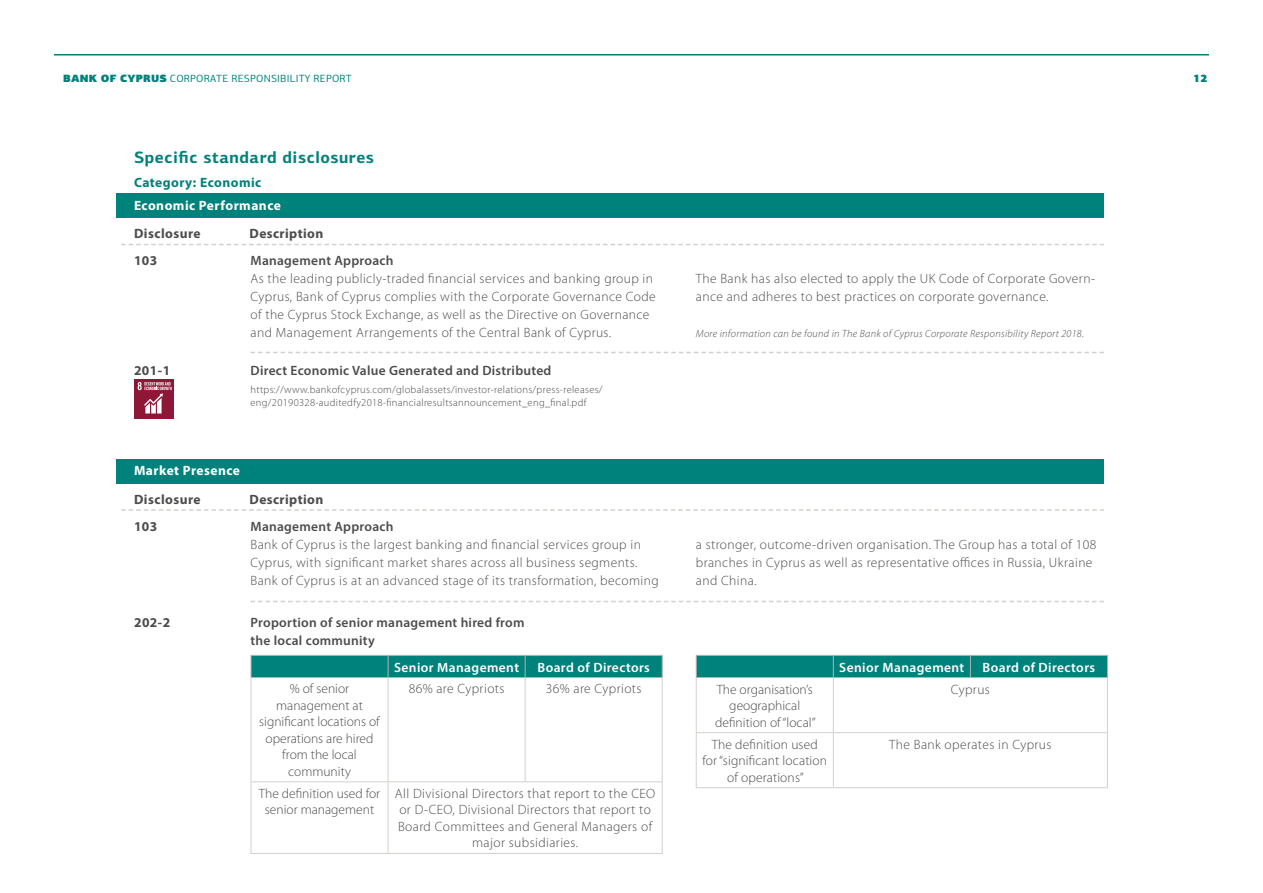
<style>
.page{position:relative;width:1263px;height:893px;background:#fff}
.page>*{position:absolute;margin:0;border:0;box-sizing:border-box;transform-origin:0 0}
.t1{font:700 16.5px "PF Centro Sans Pro";letter-spacing:.035em;color:#00827c}
.t2{font:300 13.5px/18px "Myriad Pro";letter-spacing:.03em;color:#4d4c4c}
.t3{font:300 13.5px/16.5px "Myriad Pro";letter-spacing:.01em;color:#4d4b4d;text-align:center}
.t4{font:300 13.5px/16.5px "Myriad Pro";letter-spacing:.03em;color:#4d4b4d;text-align:center}
.t5{font:600 13.5px/18px "Myriad Pro";letter-spacing:.02em;color:#4d4c4c}
.t6{font:600 13.5px "Myriad Pro";letter-spacing:.03em;color:#fff}
.t7{font:700 13.5px "Myriad Pro";letter-spacing:.035em;color:#4d4c4c}
.t8{font:700 13.5px "Myriad Pro";letter-spacing:.035em;color:#fff}
.t9{font:700 13.5px "Myriad Pro";letter-spacing:.035em;color:#00827c}
.t10{font:300 10.5px/13.5px "Myriad Pro";letter-spacing:.03em;color:#4d4c4c}
.t11{font:italic 300 10.5px "Myriad Pro";letter-spacing:.03em;color:#4d4c4c}
.t12{font:10.5px "PF Centro Sans Pro";letter-spacing:.02em;color:#00827c}
.t13{font:10.5px "PF Centro Sans Pro U Black";color:#00827c}
.s1{font-family:"PF Centro Sans Pro U Black"}
</style>
<div class="page">
<hr style="left:54px;top:54px;width:1155px;height:2px;background:#00827c">
<div style="left:116px;top:194px;width:988px;height:24px;background:#00827c"></div>
<svg style="left:121px;top:244px;width:983px;height:1px"></svg>
<div style="left:134px;top:379px;width:39px;height:39px;background:#8e1737"></div>
<svg style="left:138px;top:382px;width:34px;height:31px"></svg>
<div style="left:116px;top:459px;width:988px;height:24px;background:#00827c"></div>
<svg style="left:121px;top:509px;width:983px;height:2px"></svg>
<div style="left:251px;top:655px;width:412px;height:22px;background:#00827c"></div>
<hr style="left:251px;top:677px;width:137px;height:1px;background:#b2b4b3">
<hr style="left:388px;top:677px;width:137px;height:1px;background:#b2b4b3">
<hr style="left:525px;top:677px;width:138px;height:1px;background:#b2b4b3">
<hr style="left:251px;top:678px;width:1px;height:103px;background:#d2d1cb">
<hr style="left:388px;top:678px;width:1px;height:103px;background:#d2d1cb">
<hr style="left:525px;top:678px;width:1px;height:103px;background:#d2d1cb">
<hr style="left:662px;top:678px;width:1px;height:103px;background:#d2d1cb">
<hr style="left:251px;top:781px;width:137px;height:1px;background:#d2d1cb">
<hr style="left:251px;top:782px;width:1px;height:71px;background:#d2d1cb">
<hr style="left:388px;top:781px;width:137px;height:1px;background:#d2d1cb">
<hr style="left:388px;top:782px;width:1px;height:71px;background:#d2d1cb">
<hr style="left:525px;top:781px;width:138px;height:1px;background:#d2d1cb">
<hr style="left:662px;top:782px;width:1px;height:71px;background:#d2d1cb">
<hr style="left:251px;top:853px;width:137px;height:1px;background:#d2d1cb">
<hr style="left:388px;top:853px;width:137px;height:1px;background:#d2d1cb">
<hr style="left:525px;top:853px;width:138px;height:1px;background:#d2d1cb">
<div style="left:696px;top:655px;width:412px;height:22px;background:#00827c"></div>
<hr style="left:696px;top:677px;width:137px;height:1px;background:#b2b4b3">
<hr style="left:833px;top:677px;width:137px;height:1px;background:#b2b4b3">
<hr style="left:970px;top:677px;width:138px;height:1px;background:#b2b4b3">
<hr style="left:696px;top:678px;width:1px;height:54px;background:#d2d1cb">
<hr style="left:833px;top:678px;width:1px;height:54px;background:#d2d1cb">
<hr style="left:1107px;top:678px;width:1px;height:54px;background:#d2d1cb">
<hr style="left:696px;top:732px;width:137px;height:1px;background:#d2d1cb">
<hr style="left:696px;top:733px;width:1px;height:54px;background:#d2d1cb">
<hr style="left:833px;top:732px;width:137px;height:1px;background:#d2d1cb">
<hr style="left:833px;top:733px;width:1px;height:54px;background:#d2d1cb">
<hr style="left:970px;top:732px;width:138px;height:1px;background:#d2d1cb">
<hr style="left:1107px;top:733px;width:1px;height:54px;background:#d2d1cb">
<hr style="left:696px;top:787px;width:137px;height:1px;background:#d2d1cb">
<hr style="left:833px;top:787px;width:137px;height:1px;background:#d2d1cb">
<hr style="left:970px;top:787px;width:138px;height:1px;background:#d2d1cb">
<svg style="left:251px;top:352px;width:853px;height:1px"></svg>
<svg style="left:251px;top:601px;width:853px;height:1px"></svg>
<p class="t12" style="left:63px;top:73px;width:290px"><span class="s1">BANK OF CYPRUS</span> CORPORATE RESPONSIBILITY REPORT</p>
<p class="t13" style="left:1193px;top:72px;width:15px">12</p>
<p class="t1" style="left:134px;top:147px;width:242px">Specific standard disclosures</p>
<p class="t9" style="left:134px;top:173px;width:129px">Category: Economic</p>
<p class="t8" style="left:134px;top:197px;width:148px">Economic Performance</p>
<p class="t7" style="left:134px;top:225px;width:68px">Disclosure</p>
<p class="t7" style="left:250px;top:225px;width:75px">Description</p>
<p class="t5" style="left:251px;top:251px;width:145px">Management Approach</p>
<p class="t2" style="left:251px;top:270px;width:407px">As the leading publicly-traded financial services and banking group in Cyprus, Bank of Cyprus complies with the Corporate Governance Code of the Cyprus Stock Exchange, as well as the Directive on Governance and Management Arrangements of the Central Bank of Cyprus.</p>
<p class="t2" style="left:696px;top:270px;width:401px">The Bank has also elected to apply the UK Code of Corporate Govern&shy;ance and adheres to best practices on corporate governance.</p>
<p class="t7" style="left:134px;top:252px;width:25px">103</p>
<p class="t11" style="left:696px;top:328px;width:390px">More information can be found in The Bank of Cyprus Corporate Responsibility Report 2018.</p>
<p class="t7" style="left:134px;top:361px;width:38px">201-1</p>
<p class="t5" style="left:251px;top:361px;width:302px">Direct Economic Value Generated and Distributed</p>
<p class="t10" style="left:251px;top:383px;width:354px">https://www.bankofcyprus.com/globalassets/investor-relations/press-releases/ eng/20190328-auditedfy2018-financialresultsannouncement_eng_final.pdf</p>
<p class="t8" style="left:134px;top:462px;width:108px">Market Presence</p>
<p class="t7" style="left:134px;top:491px;width:68px">Disclosure</p>
<p class="t7" style="left:250px;top:491px;width:75px">Description</p>
<p class="t5" style="left:251px;top:517px;width:145px">Management Approach</p>
<p class="t2" style="left:251px;top:535px;width:410px">Bank of Cyprus is the largest banking and financial services group in<br>Cyprus, with significant market shares across all business segments.<br>Bank of Cyprus is at an advanced stage of its transformation, becoming</p>
<p class="t2" style="left:696px;top:535px;width:402px">a stronger, outcome-driven organisation. The Group has a total of 108 branches in Cyprus as well as representative offices in Russia, Ukraine and China.</p>
<p class="t7" style="left:134px;top:613px;width:38px">202-2</p>
<p class="t5" style="left:251px;top:613px;width:275px">Proportion of senior management hired from the local community</p>
<p class="t6" style="left:394px;top:658px;width:126px">Senior Management</p>
<p class="t6" style="left:537px;top:658px;width:114px">Board of Directors</p>
<p class="t3" style="left:259px;top:681px;width:122px">% of senior management at significant locations of operations are hired from the local community</p>
<p class="t4" style="left:409px;top:681px;width:97px">86% are Cypriots</p>
<p class="t4" style="left:546px;top:681px;width:97px">36% are Cypriots</p>
<p class="t3" style="left:259px;top:785px;width:123px">The definition used for senior management</p>
<p class="t4" style="left:395px;top:785px;width:262px">All Divisional Directors that report to the CEO or D-CEO, Divisional Directors that report to Board Committees and General Managers of major subsidiaries.</p>
<p class="t7" style="left:134px;top:517px;width:25px">103</p>
<p class="t6" style="left:839px;top:658px;width:127px">Senior Management</p>
<p class="t6" style="left:983px;top:658px;width:114px">Board of Directors</p>
<p class="t3" style="left:715px;top:681px;width:102px">The organisation’s geographical definition of“local”</p>
<p class="t3" style="left:951px;top:681px;width:41px">Cyprus</p>
<p class="t3" style="left:702px;top:736px;width:126px">The definition used<br>for “significant location of operations”</p>
<p class="t4" style="left:889px;top:736px;width:164px">The Bank operates in Cyprus</p>
</div>
